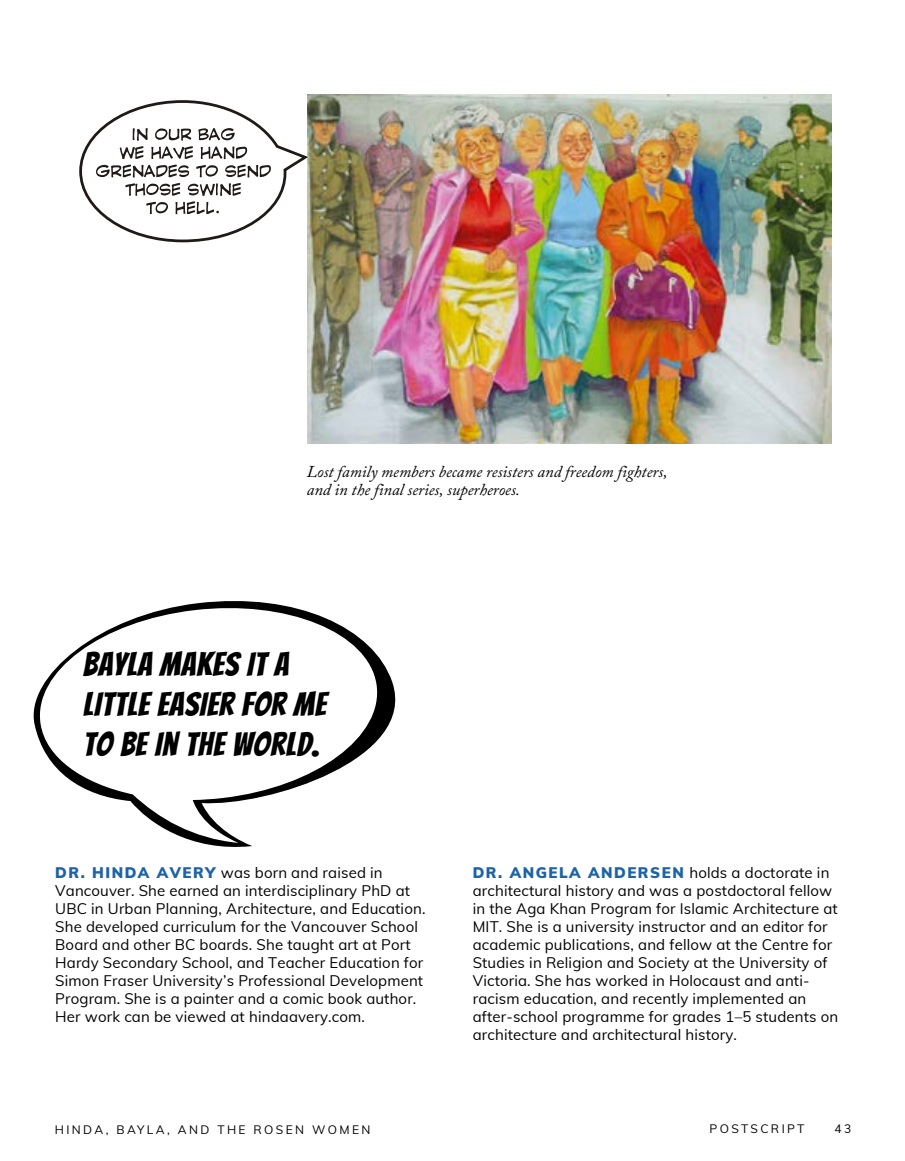
<style>
.page{position:relative;width:905px;height:1161px;background:#fff}
.page>*{position:absolute;margin:0;border:0;box-sizing:border-box;transform-origin:0 0}
.t1{font:33px/39.6px "Bangers";letter-spacing:.025em;color:#000}
.t2{font:italic 16.5px/18px "Adobe Caslon Pro";color:#000}
.t3{font:15px/18px "Muli";letter-spacing:.01em;color:#000}
.t4{font:12px "Muli";letter-spacing:.2em;color:#000}
.s1{font-weight:900;color:#1c63a7}
</style>
<div class="page">
<svg style="left:201px;top:665px;width:195px;height:182px"></svg>
<svg style="left:33px;top:601px;width:351px;height:242px"></svg>
<img style="left:307px;top:94px;width:524px;height:350px">
<svg style="left:79px;top:99px;width:232px;height:145px"></svg>
<p class="t2" style="left:307px;top:463px;width:362px">Lost family members became resisters and freedom fighters, and in the final series, superheroes.</p>
<h1 class="t1" style="left:83px;top:642px;width:244px">BAYLA MAKES IT A<br>LITTLE EASIER FOR ME<br>TO BE IN THE WORLD.</h1>
<p class="t3" style="left:55px;top:863px;width:372px"><span class="s1">DR. HINDA AVERY</span> was born and raised in Vancouver. She earned an interdisciplinary PhD at UBC in Urban Planning, Architecture, and Education.<br>She developed curriculum for the Vancouver School Board and other BC boards. She taught art at Port Hardy Secondary School, and Teacher Education for Simon Fraser University’s Professional Development Program. She is a painter and a comic book author.<br>Her work can be viewed at hindaavery.com.</p>
<p class="t3" style="left:472px;top:863px;width:367px"><span class="s1">DR. ANGELA ANDERSEN</span> holds a doctorate in architectural history and was a postdoctoral fellow in the Aga Khan Program for Islamic Architecture at MIT. She is a university instructor and an editor for academic publications, and fellow at the Centre for Studies in Religion and Society at the University of Victoria. She has worked in Holocaust and anti&shy;racism education, and recently implemented an after-school programme for grades 1–5 students on architecture and architectural history.</p>
<p class="t4" style="left:55px;top:1121px;width:317px">HINDA, BAYLA, AND THE ROSEN WOMEN</p>
<p class="t4" style="left:709px;top:1120px;width:96px">POSTSCRIPT</p>
<p class="t4" style="left:834px;top:1120px;width:18px">43</p>
</div>
